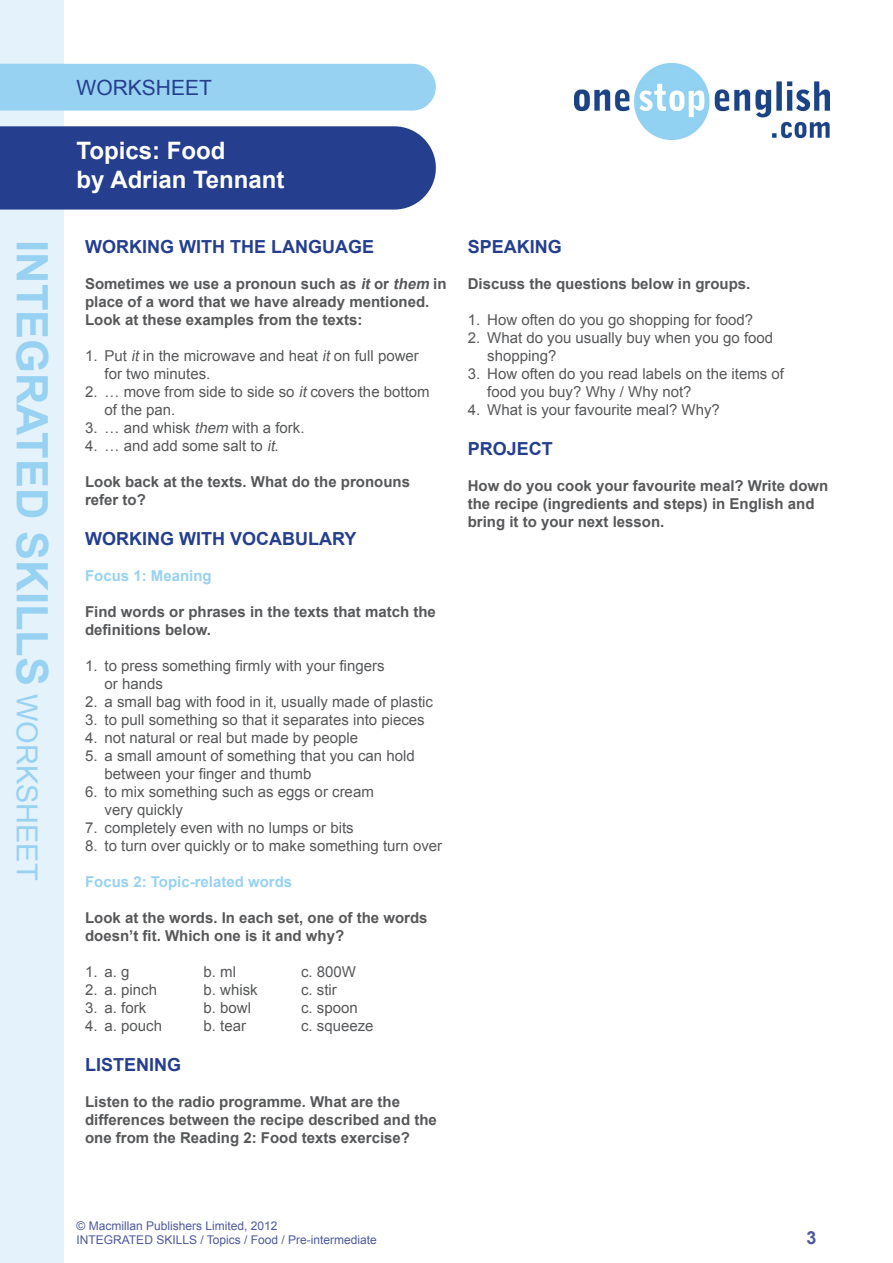
<style>
.page{position:relative;width:893px;height:1263px;background:#fff}
.page>*{position:absolute;margin:0;border:0;box-sizing:border-box;transform-origin:0 0}
.t1{font:700 43.35px "Arial";color:#97d2f2}
.t2{font:700 24px/28.8px "Arial";color:#fff}
.t3{font:21px "Arial";color:#253f8e}
.Body_Arial{font:700 18px "Arial";color:#253f8e}
.t4{font:700 18px "Arial";color:#4d5a9e}
.Body_Arial-2{font:15px/18px "Arial";color:#57585a}
.Body_Arial-3{font:700 15px/18px "Arial";color:#57585a}
.Body_Arial-4{font:700 15px "Arial";color:#97d2f2}
.t5{font:12px/14.4px "Arial";color:#4d5a9e}
.s1{font-weight:400;font-size:28.95px}
.s2{font-style:italic}
</style>
<div class="page">
<div style="left:0;top:0;width:64px;height:1263px;background:#e3f2fb"></div>
<img style="left:575px;top:64px;width:254px;height:75px">
<div style="left:0;top:126px;width:436px;height:84px;background:#253f8e"></div>
<div style="left:0;top:64px;width:436px;height:47px;background:#97d2f2"></div>
<h3 class="t3" style="left:77px;top:74px;width:137px">WORKSHEET</h3>
<h2 class="t2" style="left:77px;top:137px;width:210px">Topics: Food<br>by Adrian Tennant</h2>
<h1 class="t1" style="left:61px;top:240px;width:642px;rotate:90deg">INTEGRATED SKILLS <span class="s1">WORKSHEET</span></h1>
<p class="Body_Arial" style="left:468px;top:235px;width:96px">SPEAKING</p>
<p class="Body_Arial" style="left:85px;top:235px;width:290px">WORKING WITH THE LANGUAGE</p>
<p class="Body_Arial-3" style="left:85px;top:276px;width:363px">Sometimes we use a pronoun such as <span class="s2">it</span>or <span class="s2">them</span> in place of a word that we have already mentioned.<br>Look at these examples from the texts:</p>
<p class="Body_Arial-2" style="left:105px;top:347px;width:316px;text-indent:-20px">1. Put <span class="s2">it</span>in the microwave and heat <span class="s2">it</span>on full power for two minutes.</p>
<p class="Body_Arial-2" style="left:105px;top:383px;width:327px;text-indent:-20px">2. … move from side to side so <span class="s2">it</span>covers the bottom of the pan.</p>
<p class="Body_Arial-2" style="left:85px;top:419px;width:221px">3. … and whisk <span class="s2">them</span> with a fork.</p>
<p class="Body_Arial-2" style="left:85px;top:437px;width:195px">4. … and add some salt to <span class="s2">it</span>.</p>
<p class="Body_Arial-3" style="left:85px;top:474px;width:327px">Look back at the texts. What do the pronouns refer to?</p>
<p class="Body_Arial" style="left:85px;top:527px;width:273px">WORKING WITH VOCABULARY</p>
<p class="Body_Arial-4" style="left:85px;top:566px;width:128px">Focus 1: Meaning</p>
<p class="Body_Arial-3" style="left:85px;top:603px;width:352px">Find words or phrases in the texts that match the definitions below.</p>
<p class="Body_Arial-2" style="left:105px;top:657px;width:282px;text-indent:-20px">1. to press something firmly with your fingers or hands</p>
<p class="Body_Arial-2" style="left:85px;top:693px;width:349px">2. a small bag with food in it, usually made of plastic</p>
<p class="Body_Arial-2" style="left:85px;top:711px;width:341px">3. to pull something so that it separates into pieces</p>
<p class="Body_Arial-2" style="left:85px;top:729px;width:274px">4. not natural or real but made by people</p>
<p class="Body_Arial-2" style="left:105px;top:747px;width:312px;text-indent:-20px">5. a small amount of something that you can hold between your finger and thumb</p>
<p class="Body_Arial-2" style="left:85px;top:783px;width:290px">6. to mix something such as eggs or cream</p>
<p class="Body_Arial-2" style="left:105px;top:801px;width:80px">very quickly</p>
<p class="Body_Arial-2" style="left:85px;top:819px;width:270px">7. completely even with no lumps or bits</p>
<p class="Body_Arial-2" style="left:85px;top:837px;width:359px">8. to turn over quickly or to make something turn over</p>
<p class="Body_Arial-4" style="left:85px;top:872px;width:209px">Focus 2: Topic-related words</p>
<p class="Body_Arial-3" style="left:85px;top:909px;width:344px">Look at the words. In each set, one of the words doesn’t fit. Which one is it and why?</p>
<p class="Body_Arial-2" style="left:85px;top:963px;width:46px">1. a. g</p>
<p class="Body_Arial-2" style="left:204px;top:963px;width:34px">b. ml</p>
<p class="Body_Arial-2" style="left:301px;top:963px;width:57px">c. 800W</p>
<p class="Body_Arial-2" style="left:85px;top:981px;width:74px">2. a. pinch</p>
<p class="Body_Arial-2" style="left:204px;top:981px;width:56px">b. whisk</p>
<p class="Body_Arial-2" style="left:301px;top:981px;width:37px">c. stir</p>
<p class="Body_Arial-2" style="left:85px;top:999px;width:63px">3. a. fork</p>
<p class="Body_Arial-2" style="left:204px;top:999px;width:49px">b. bowl</p>
<p class="Body_Arial-2" style="left:301px;top:999px;width:58px">c. spoon</p>
<p class="Body_Arial-2" style="left:85px;top:1017px;width:79px">4. a. pouch</p>
<p class="Body_Arial-2" style="left:204px;top:1017px;width:44px">b. tear</p>
<p class="Body_Arial-2" style="left:301px;top:1017px;width:74px">c. squeeze</p>
<p class="Body_Arial" style="left:85px;top:1052px;width:98px">LISTENING</p>
<p class="Body_Arial-3" style="left:85px;top:1093px;width:353px">Listen to the radio programme. What are the differences between the recipe described and the one from the Reading 2: Food texts exercise?</p>
<p class="Body_Arial-3" style="left:468px;top:276px;width:284px">Discuss the questions below in groups.</p>
<p class="Body_Arial-2" style="left:468px;top:311px;width:287px">1. How often do you go shopping for food?</p>
<p class="Body_Arial-2" style="left:487px;top:329px;width:287px;text-indent:-20px">2. What do you usually buy when you go food shopping?</p>
<p class="Body_Arial-2" style="left:487px;top:365px;width:298px;text-indent:-20px">3. How often do you read labels on the items of food you buy? Why / Why not?</p>
<p class="Body_Arial-2" style="left:468px;top:401px;width:254px">4. What is your favourite meal? Why?</p>
<p class="Body_Arial" style="left:468px;top:437px;width:87px">PROJECT</p>
<p class="Body_Arial-3" style="left:468px;top:477px;width:362px">How do you cook your favourite meal? Write down the recipe (ingredients and steps) in English and bring it to your next lesson.</p>
<p class="t5" style="left:77px;top:1218px;width:302px">© Macmillan Publishers Limited, 2012<br>INTEGRATED SKILLS / Topics / Food / Pre-intermediate</p>
<p class="t4" style="left:806px;top:1226px;width:12px">3</p>
</div>
